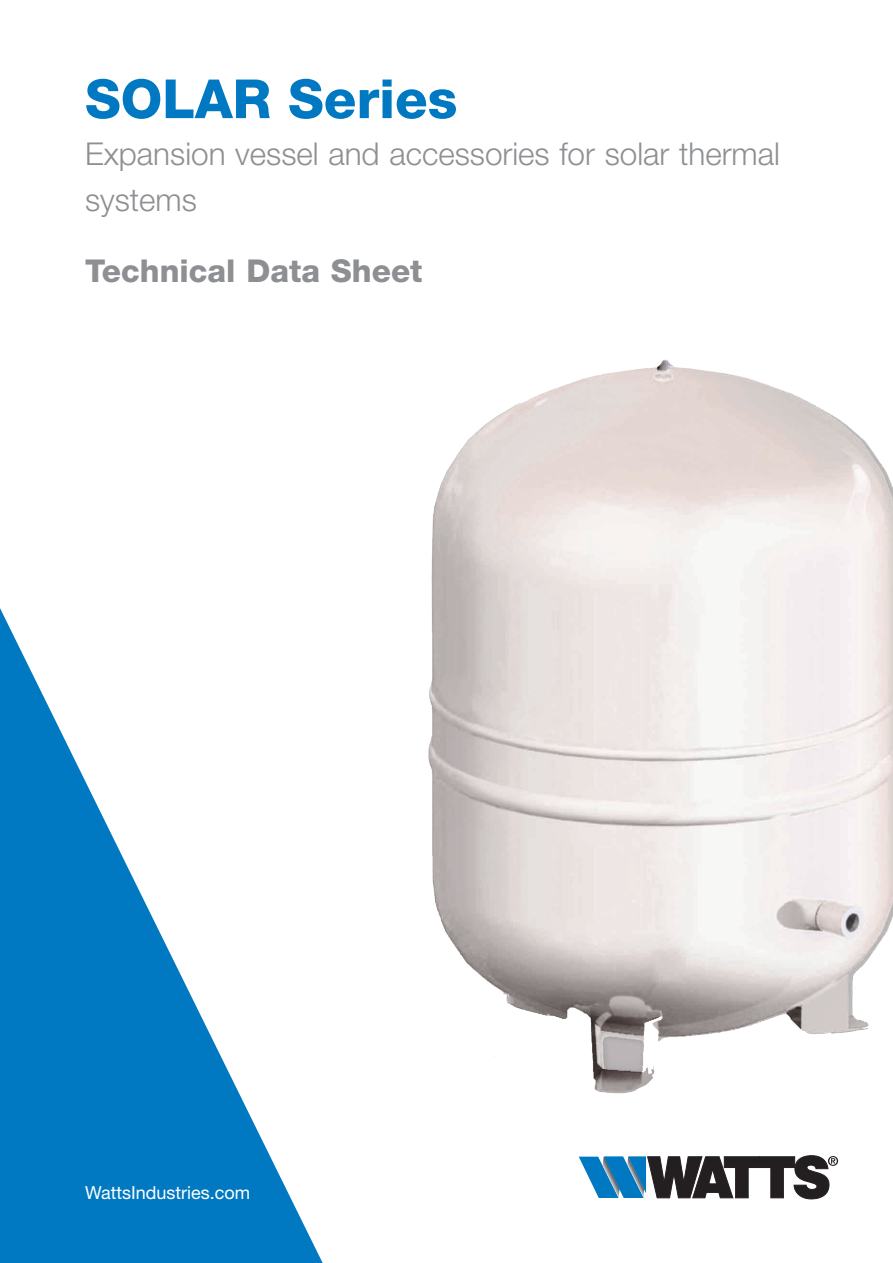
<style>
.page{position:relative;width:893px;height:1263px;background:#fff}
.page>*{position:absolute;margin:0;border:0;box-sizing:border-box;transform-origin:0 0}
.Headline_1__color_va{font:800 54px "Helvetica Neue LT Std";color:#0079c2}
.t1{font:300 31.5px/46.5px "Helvetica Neue LT Std";color:#8d8f92}
.t2{font:800 31.5px "Helvetica Neue LT Std";color:#8d8f92}
.t3{font:18px "Helvetica Neue LT Std";color:#fff}
</style>
<div class="page">
<svg style="left:579px;top:1155px;width:259px;height:44px"></svg>
<svg style="left:0;top:608px;width:323px;height:655px"></svg>
<img style="left:428px;top:359px;width:465px;height:735px">
<p class="Headline_1__color_va" style="left:85px;top:67px;width:374px">SOLAR Series</p>
<p class="t1" style="left:85px;top:129px;width:696px">Expansion vessel and accessories for solar thermal systems</p>
<p class="t2" style="left:85px;top:252px;width:339px">Technical Data Sheet</p>
<p class="t3" style="left:85px;top:1182px;width:167px">WattsIndustries.com</p>
</div>
